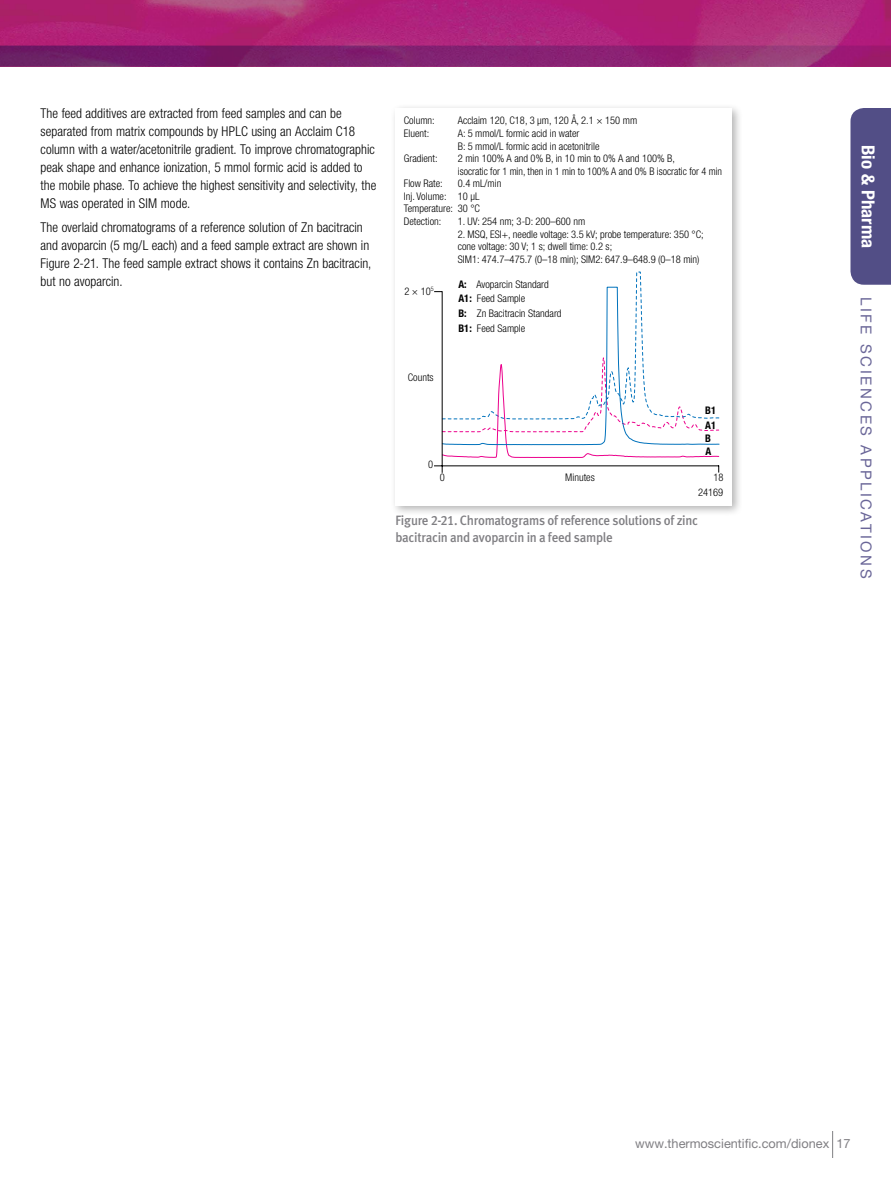
<style>
.page{position:relative;width:891px;height:1188px;background:#fff}
.page>*{position:absolute;margin:0;border:0;box-sizing:border-box;transform-origin:0 0}
.t1{font:700 condensed 18px "Helvetica Neue LT Std";color:#fff;scale:1.05 1}
.t2{font:15px "Helvetica Neue";letter-spacing:.17em;color:#6a6698}
.t3{font:300 condensed 13.5px/18px "Helvetica Neue LT Std";letter-spacing:.005em;color:#000}
.t4{font:13.5px/16.5px "Meta Medium LF";letter-spacing:-.02em;color:#807f83;scale:.95 1}
.t5{font:12.75px "Helvetica Neue";color:#807f83}
.t6{font:300 condensed 10.5px/12.6px "Helvetica Neue";color:#000}
.t7{font:700 condensed 10.5px/12.9px "Helvetica Neue";color:#000}
.s1{font-weight:700}
</style>
<div class="page">
<svg style="left:832px;top:1131px;width:1px;height:27px"></svg>
<div style="left:390px;top:103px;width:354px;height:414px;background:#000;opacity:.3"></div>
<div style="left:395px;top:108px;width:337px;height:398px;background:#fff"></div>
<svg style="left:434px;top:291px;width:286px;height:182px"></svg>
<img style="left:0;top:0;width:891px;height:46px">
<svg style="left:0;top:46px;width:891px;height:21px;background:#83226e"></svg>
<div style="left:850px;top:108px;width:41px;height:177px;background:#524e86"></div>
<p class="t3" style="left:40px;top:104px;width:337px">The feed additives are extracted from feed samples and can be separated from matrix compounds by HPLC using an Acclaim C18 column with a water/acetonitrile gradient. To improve chromatographic peak shape and enhance ionization, 5 mmol formic acid is added to the mobile phase. To achieve the highest sensitivity and selectivity, the MS was operated in SIM mode.</p>
<p class="t3" style="left:40px;top:218px;width:332px">The overlaid chromatograms of a reference solution of Zn bacitracin and avoparcin (5 mg/L each) and a feed sample extract are shown in Figure 2-21. The feed sample extract shows it contains Zn bacitracin, but no avoparcin.</p>
<p class="t6" style="left:404px;top:114px;width:32px">Column:</p>
<p class="t6" style="left:458px;top:114px;width:181px">Acclaim 120, C18, 3 µm, 120 Å, 2.1 × 150 mm</p>
<p class="t6" style="left:404px;top:127px;width:27px">Eluent:</p>
<p class="t6" style="left:458px;top:127px;width:143px">A: 5 mmol/L formic acid in water<br>B: 5 mmol/L formic acid in acetonitrile</p>
<p class="t6" style="left:404px;top:152px;width:35px">Gradient:</p>
<p class="t6" style="left:458px;top:152px;width:266px">2 min 100% A and 0% B, in 10 min to 0% A and 100% B,<br>isocratic for 1 min, then in 1 min to 100% A and 0% B isocratic for 4 min</p>
<p class="t6" style="left:404px;top:177px;width:40px">Flow Rate:</p>
<p class="t6" style="left:404px;top:177px;width:99px;text-indent:54px">0.4 mL/min<br>Inj. Volume: 10 µL<br>Temperature: 30 °C<br>Detection:</p>
<p class="t6" style="left:458px;top:215px;width:129px">1. UV: 254 nm; 3-D: 200–600 nm</p>
<p class="t6" style="left:458px;top:228px;width:247px">2. MSQ, ESI+, needle voltage: 3.5 kV; probe temperature: 350 °C; cone voltage: 30 V; 1 s; dwell time: 0.2 s;<br>SIM1: 474.7–475.7 (0–18 min); SIM2: 647.9–648.9 (0–18 min)</p>
<p class="t6" style="left:404px;top:285px;width:31px">2 × 10<sup>5</sup></p>
<p class="t6" style="left:408px;top:371px;width:27px">Counts</p>
<p class="t6" style="left:458px;top:277px;width:92px;line-height:14.5px"><span class="s1">A:</span> Avoparcin Standard<br><span class="s1">A1:</span> Feed Sample</p>
<p class="t6" style="left:458px;top:322px;width:68px"><span class="s1">B1:</span> Feed Sample</p>
<p class="t6" style="left:458px;top:307px;width:105px"><span class="s1">B:</span> Zn Bacitracin Standard</p>
<p class="t6" style="left:428px;top:458px;width:7px">0</p>
<p class="t6" style="left:440px;top:471px;width:7px">0</p>
<p class="t6" style="left:565px;top:471px;width:31px">Minutes</p>
<p class="t7" style="left:705px;top:404px;width:12px">B1</p>
<p class="t7" style="left:705px;top:418px;width:12px">A1</p>
<p class="t7" style="left:705px;top:432px;width:8px">B<br>A</p>
<p class="t6" style="left:713px;top:471px;width:12px">18</p>
<p class="t6" style="left:698px;top:486px;width:27px">24169</p>
<p class="t4" style="left:395px;top:512px;width:320px">Figure 2-21. Chromatograms of reference solutions of zinc bacitracin and avoparcin in a feed sample</p>
<h1 class="t1" style="left:879px;top:145px;width:100px;rotate:90deg">Bio &amp; Pharma</h1>
<h2 class="t2" style="left:875px;top:297px;width:283px;rotate:90deg">LIFE SCIENCES APPLICATIONS</h2>
<p class="t5" style="left:635px;top:1136px;width:217px">www.thermoscientific.com/dionex 17</p>
</div>
